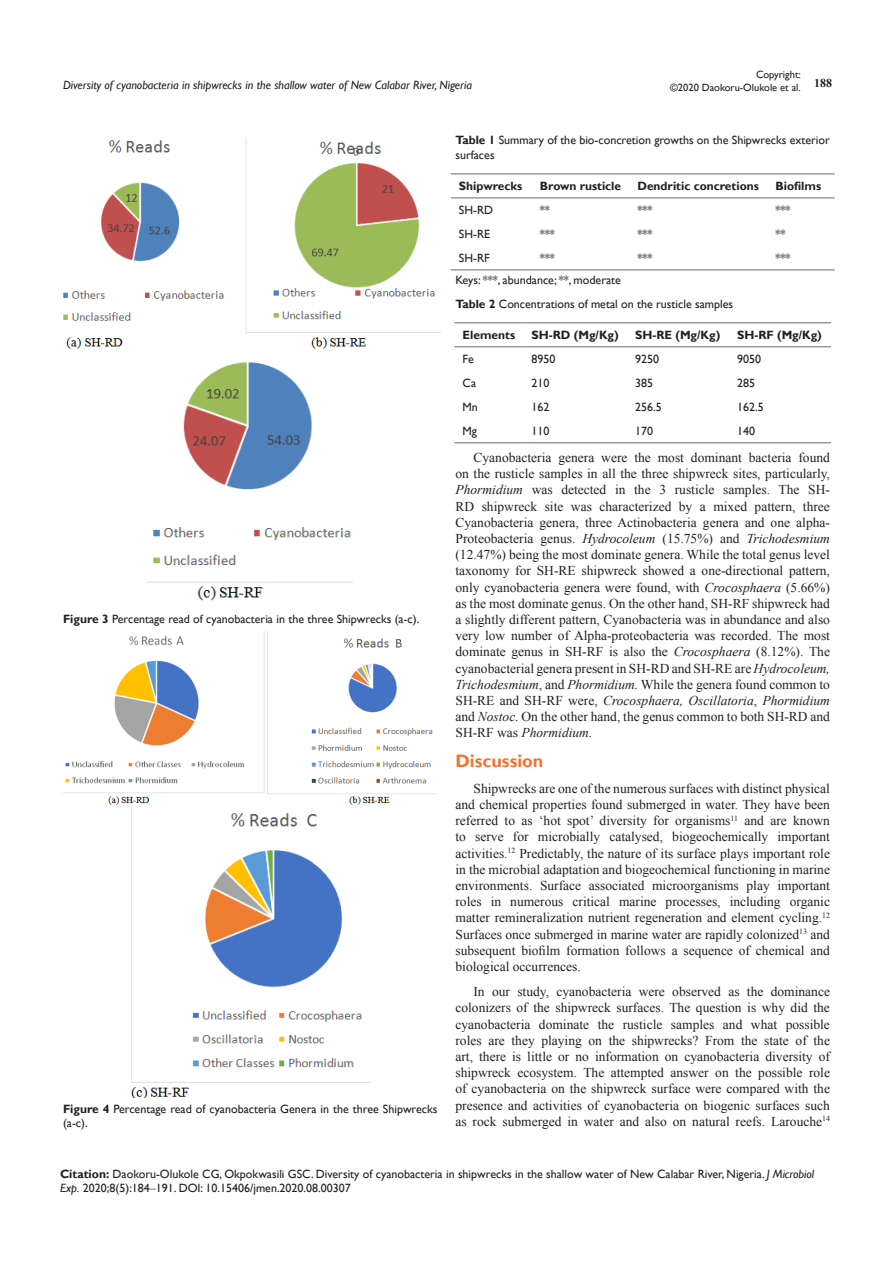
<style>
.page{position:relative;width:893px;height:1263px;background:#fff}
.page>*{position:absolute;margin:0;border:0;box-sizing:border-box;transform-origin:0 0}
.List_Paragraph{font:700 18px "Gill Sans";color:#f37331}
.t1{font:13.5px/16.2px "Times New Roman";color:#231f20;text-align:justify}
.t2{font:12px/14.4px "Gill Sans";color:#231f20}
.t3{font:700 12px "Gill Sans";color:#231f20}
.t4{font:italic 12px "Gill Sans";color:#231f20}
.t5{font:700 12px "Times New Roman";color:#231f20}
.t6{font:10.5px/12.6px "Gill Sans";color:#231f20;text-align:right}
.s1{font-weight:700}
.s2{font-style:italic}
.s3{font-family:"Times New Roman"}
</style>
<div class="page">
<hr style="left:451px;top:174px;width:81px;height:1px;background:#69696c">
<hr style="left:532px;top:174px;width:97px;height:1px;background:#69696c">
<hr style="left:629px;top:174px;width:138px;height:1px;background:#69696c">
<hr style="left:767px;top:174px;width:68px;height:1px;background:#69696c">
<hr style="left:451px;top:198px;width:81px;height:1px;background:#69696c">
<hr style="left:532px;top:198px;width:97px;height:1px;background:#69696c">
<hr style="left:629px;top:198px;width:138px;height:1px;background:#69696c">
<hr style="left:767px;top:198px;width:68px;height:1px;background:#69696c">
<hr style="left:451px;top:270px;width:81px;height:1px;background:#69696c">
<hr style="left:532px;top:270px;width:97px;height:1px;background:#69696c">
<hr style="left:629px;top:270px;width:138px;height:1px;background:#69696c">
<hr style="left:767px;top:270px;width:68px;height:1px;background:#69696c">
<hr style="left:454px;top:322px;width:69px;height:1px;background:#69696c">
<hr style="left:523px;top:322px;width:104px;height:1px;background:#69696c">
<hr style="left:627px;top:322px;width:102px;height:1px;background:#69696c">
<hr style="left:729px;top:322px;width:102px;height:1px;background:#69696c">
<hr style="left:454px;top:346px;width:69px;height:1px;background:#69696c">
<hr style="left:523px;top:346px;width:104px;height:1px;background:#69696c">
<hr style="left:627px;top:346px;width:102px;height:1px;background:#69696c">
<hr style="left:729px;top:346px;width:102px;height:1px;background:#69696c">
<hr style="left:454px;top:442px;width:69px;height:1px;background:#69696c">
<hr style="left:523px;top:442px;width:104px;height:1px;background:#69696c">
<hr style="left:627px;top:442px;width:102px;height:1px;background:#69696c">
<hr style="left:729px;top:442px;width:102px;height:1px;background:#69696c">
<img style="left:63px;top:138px;width:378px;height:211px">
<img style="left:148px;top:362px;width:205px;height:239px">
<img style="left:64px;top:631px;width:373px;height:173px">
<img style="left:131px;top:807px;width:239px;height:291px">
<p class="t6" style="left:670px;top:69px;width:132px">Copyright:<br>©2020 Daokoru-Olukole et al.</p>
<p class="t4" style="left:63px;top:78px;width:411px">Diversity of cyanobacteria in shipwrecks in the shallow water of New Calabar River, Nigeria</p>
<p class="t5" style="left:814px;top:75px;width:19px">188</p>
<p class="t2" style="left:63px;top:612px;width:358px"><span class="s1">Figure 3</span> Percentage read of cyanobacteria in the three Shipwrecks (a-c).</p>
<p class="t2" style="left:63px;top:1102px;width:376px"><span class="s1">Figure 4</span> Percentage read of cyanobacteria Genera in the three Shipwrecks (a-c).</p>
<p class="t2" style="left:455px;top:133px;width:376px"><span class="s1">Table 1</span> Summary of the bio-concretion growths on the Shipwrecks exterior surfaces</p>
<p class="t3" style="left:459px;top:179px;width:65px">Shipwrecks</p>
<p class="t3" style="left:540px;top:179px;width:83px">Brown rusticle</p>
<p class="t3" style="left:637px;top:179px;width:123px">Dendritic concretions</p>
<p class="t3" style="left:775px;top:179px;width:47px">Biofilms</p>
<p class="t2" style="left:459px;top:203px;width:36px">SH-RD</p>
<p class="t2" style="left:540px;top:203px;width:12px">**</p>
<p class="t2" style="left:637px;top:203px;width:17px">***</p>
<p class="t2" style="left:775px;top:203px;width:17px">***</p>
<p class="t2" style="left:459px;top:227px;width:33px">SH-RE</p>
<p class="t2" style="left:540px;top:227px;width:17px">***</p>
<p class="t2" style="left:637px;top:227px;width:17px">***</p>
<p class="t2" style="left:775px;top:227px;width:12px">**</p>
<p class="t2" style="left:459px;top:251px;width:32px">SH-RF</p>
<p class="t2" style="left:540px;top:251px;width:17px">***</p>
<p class="t2" style="left:637px;top:251px;width:17px">***</p>
<p class="t2" style="left:775px;top:251px;width:17px">***</p>
<p class="t2" style="left:455px;top:273px;width:167px">Keys: ***, abundance; **, moderate</p>
<p class="t2" style="left:455px;top:297px;width:279px"><span class="s1">Table 2</span> Concentrations of metal on the rusticle samples</p>
<p class="t3" style="left:463px;top:328px;width:54px">Elements</p>
<p class="t3" style="left:532px;top:328px;width:89px">SH-RD (Mg/Kg)</p>
<p class="t3" style="left:635px;top:328px;width:87px">SH-RE (Mg/Kg)</p>
<p class="t3" style="left:737px;top:328px;width:86px">SH-RF (Mg/Kg)</p>
<p class="t2" style="left:463px;top:352px;width:13px">Fe</p>
<p class="t2" style="left:532px;top:352px;width:25px">8950</p>
<p class="t2" style="left:635px;top:352px;width:25px">9250</p>
<p class="t2" style="left:737px;top:352px;width:25px">9050</p>
<p class="t2" style="left:463px;top:376px;width:15px">Ca</p>
<p class="t2" style="left:532px;top:376px;width:19px">210</p>
<p class="t2" style="left:635px;top:376px;width:19px">385</p>
<p class="t2" style="left:737px;top:376px;width:19px">285</p>
<p class="t2" style="left:463px;top:400px;width:17px">Mn</p>
<p class="t2" style="left:532px;top:400px;width:19px">162</p>
<p class="t2" style="left:635px;top:400px;width:28px">256.5</p>
<p class="t2" style="left:737px;top:400px;width:28px">162.5</p>
<p class="t2" style="left:463px;top:424px;width:16px">Mg</p>
<p class="t2" style="left:532px;top:424px;width:19px">110</p>
<p class="t2" style="left:635px;top:424px;width:19px">170</p>
<p class="t2" style="left:737px;top:424px;width:19px">140</p>
<p class="t1" style="left:455px;top:449px;width:376px;text-indent:18px">Cyanobacteria genera were the most dominant bacteria found on the rusticle samples in all the three shipwreck sites, particularly, <span class="s2">Phormidium</span> was detected in the 3 rusticle samples. The SH-RD shipwreck site was characterized by a mixed pattern, three Cyanobacteria genera, three Actinobacteria genera and one alpha-Proteobacteria genus. <span class="s2">Hydrocoleum</span> (15.75%) and <span class="s2">Trichodesmium </span>(12.47%) being the most dominate genera. While the total genus level taxonomy for SH-RE shipwreck showed a one-directional pattern, only cyanobacteria genera were found, with <span class="s2">Crocosphaera</span> (5.66%) as the most dominate genus. On the other hand, SH-RF shipwreck had a slightly different pattern, Cyanobacteria was in abundance and also very low number of Alpha-proteobacteria was recorded. The most dominate genus in SH-RF is also the <span class="s2">Crocosphaera</span> (8.12%). The cyanobacterial genera present in SH-RD and SH-RE are <span class="s2">Hydrocoleum, Trichodesmium</span>, and <span class="s2">Phormidium.</span> While the genera found common to SH-RE and SH-RF were, <span class="s2">Crocosphaera, Oscillatoria</span>, <span class="s2">Phormidium </span>and <span class="s2">Nostoc.</span> On the other hand, the genus common to both SH-RD and SH-RF was <span class="s2">Phormidium.</span></p>
<p class="List_Paragraph" style="left:455px;top:750px;width:89px">Discussion</p>
<p class="t1" style="left:455px;top:780px;width:376px;text-indent:18px">Shipwrecks are one of the numerous surfaces with distinct physical and chemical properties found submerged in water. They have been referred to as ‘hot spot’ diversity for organisms<sup>11</sup> and are known to serve for microbially catalysed, biogeochemically important activities.<sup>12</sup> Predictably, the nature of its surface plays important role in the microbial adaptation and biogeochemical functioning in marine environments. Surface associated microorganisms play important roles in numerous critical marine processes, including organic matter remineralization nutrient regeneration and element cycling.<sup>12<br></sup>Surfaces once submerged in marine water are rapidly colonized<sup>13</sup> and subsequent biofilm formation follows a sequence of chemical and biological occurrences.</p>
<p class="t1" style="left:455px;top:983px;width:376px;text-indent:18px">In our study, cyanobacteria were observed as the dominance colonizers of the shipwreck surfaces. The question is why did the cyanobacteria dominate the rusticle samples and what possible roles are they playing on the shipwrecks? From the state of the art, there is little or no information on cyanobacteria diversity of shipwreck ecosystem. The attempted answer on the possible role of cyanobacteria on the shipwreck surface were compared with the presence and activities of cyanobacteria on biogenic surfaces such as rock submerged in water and also on natural reefs. Larouche<sup>14</sup></p>
<p class="t2" style="left:60px;top:1167px;width:755px"><span class="s1">Citation:</span> Daokoru-Olukole CG, Okpokwasili GSC. Diversity of cyanobacteria in shipwrecks in the shallow water of New Calabar River, Nigeria. <span class="s2">J Microbiol<br>Exp.</span> 2020;8(5):184<span class="s3">‒</span>191. DOI: 10.15406/jmen.2020.08.00307</p>
</div>
